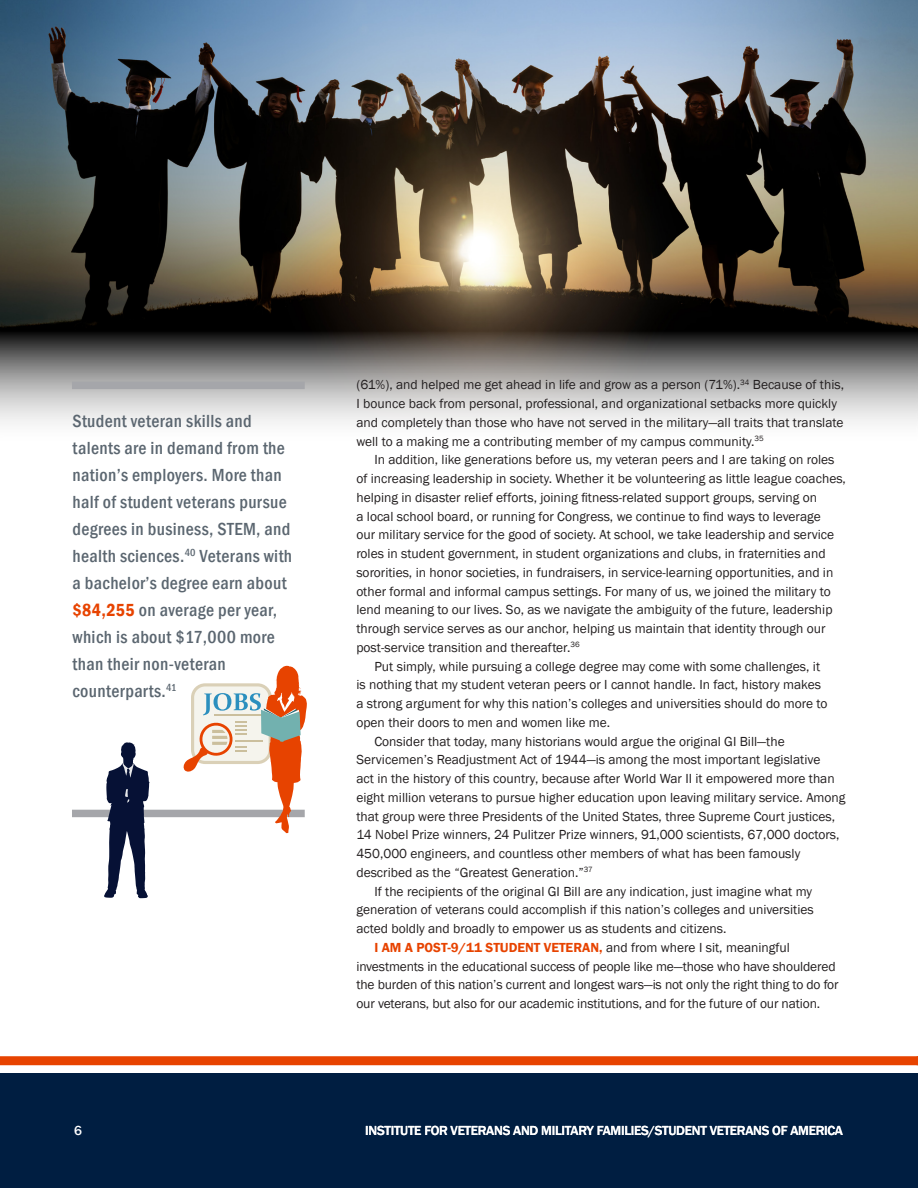
<style>
.page{position:relative;width:918px;height:1188px;background:#fff}
.page>*{position:absolute;margin:0;border:0;box-sizing:border-box;transform-origin:0 0}
.QUOTE{font:500 condensed 18px/27px "Franklin Gothic";letter-spacing:.02em;color:#5b6670}
.Main_body_text{font:13.5px/18.8px "Franklin Gothic";color:#231f20}
.t1{font:500 13.5px "Franklin Gothic";letter-spacing:-.02em;color:#fff}
.s1{font-weight:600;color:#e74300}
</style>
<div class="page">
<div style="left:72px;top:810px;width:233px;height:7px;background:#a5a6aa"></div>
<div style="left:0;top:1073px;width:918px;height:115px;background:#001e41"></div>
<div style="left:0;top:1056px;width:918px;height:9px;background:#e74300"></div>
<img style="left:0;top:0;width:918px;height:424px">
<svg style="left:183px;top:665px;width:124px;height:168px"></svg>
<div style="left:72px;top:382px;width:233px;height:7px;background:#a5a6aa"></div>
<svg style="left:104px;top:742px;width:46px;height:156px"></svg>
<p class="QUOTE" style="left:73px;top:407px;width:221px">Student veteran skills and talents are in demand from the nation’s employers. More than half of student veterans pursue degrees in business, STEM, and health sciences.<sup>40</sup> Veterans with a bachelor’s degree earn about <span class="s1">$84,255</span> on average per year, which is about $17,000 more than their non-veteran counterparts.<sup>41</sup></p>
<p class="Main_body_text" style="left:356px;top:376px;width:489px">(61%), and helped me get ahead in life and grow as a person (71%).<sup>34</sup> Because of this, I bounce back from personal, professional, and organizational setbacks more quickly and completely than those who have not served in the military—all traits that translate well to a making me a contributing member of my campus community.<sup>35</sup></p>
<p class="Main_body_text" style="left:356px;top:451px;width:491px;text-indent:18px">In addition, like generations before us, my veteran peers and I are taking on roles of increasing leadership in society. Whether it be volunteering as little league coaches, helping in disaster relief efforts, joining fitness-related support groups, serving on<br>a local school board, or running for Congress, we continue to find ways to leverage<br>our military service for the good of society. At school, we take leadership and service roles in student government, in student organizations and clubs, in fraternities and sororities, in honor societies, in fundraisers, in service-learning opportunities, and in other formal and informal campus settings. For many of us, we joined the military to lend meaning to our lives. So, as we navigate the ambiguity of the future, leadership through service serves as our anchor, helping us maintain that identity through our post-service transition and thereafter.<sup>36</sup></p>
<p class="Main_body_text" style="left:356px;top:657px;width:473px;text-indent:18px">Put simply, while pursuing a college degree may come with some challenges, it is nothing that my student veteran peers or I cannot handle. In fact, history makes a strong argument for why this nation’s colleges and universities should do more to open their doors to men and women like me.</p>
<p class="Main_body_text" style="left:356px;top:732px;width:491px;text-indent:18px">Consider that today, many historians would argue the original GI Bill—the Servicemen’s Readjustment Act of 1944—is among the most important legislative<br>act in the history of this country, because after World War II it empowered more than eight million veterans to pursue higher education upon leaving military service. Among that group were three Presidents of the United States, three Supreme Court justices, 14 Nobel Prize winners, 24 Pulitzer Prize winners, 91,000 scientists, 67,000 doctors, 450,000 engineers, and countless other members of what has been famously described as the “Greatest Generation.”<sup>37</sup></p>
<p class="Main_body_text" style="left:356px;top:882px;width:459px;text-indent:18px">If the recipients of the original GI Bill are any indication, just imagine what my generation of veterans could accomplish if this nation’s colleges and universities acted boldly and broadly to empower us as students and citizens.</p>
<p class="Main_body_text" style="left:356px;top:938px;width:484px;text-indent:18px"><span class="s1">I AM A POST-9/11 STUDENT VETERAN,</span> and from where I sit, meaningful investments in the educational success of people like me—those who have shouldered the burden of this nation’s current and longest wars—is not only the right thing to do for our veterans, but also for our academic institutions, and for the future of our nation.</p>
<p class="t1" style="left:74px;top:1122px;width:9px">6</p>
<p class="t1" style="left:365px;top:1122px;width:479px">INSTITUTE FOR VETERANS AND MILITARY FAMILIES/STUDENT VETERANS OF AMERICA</p>
</div>
